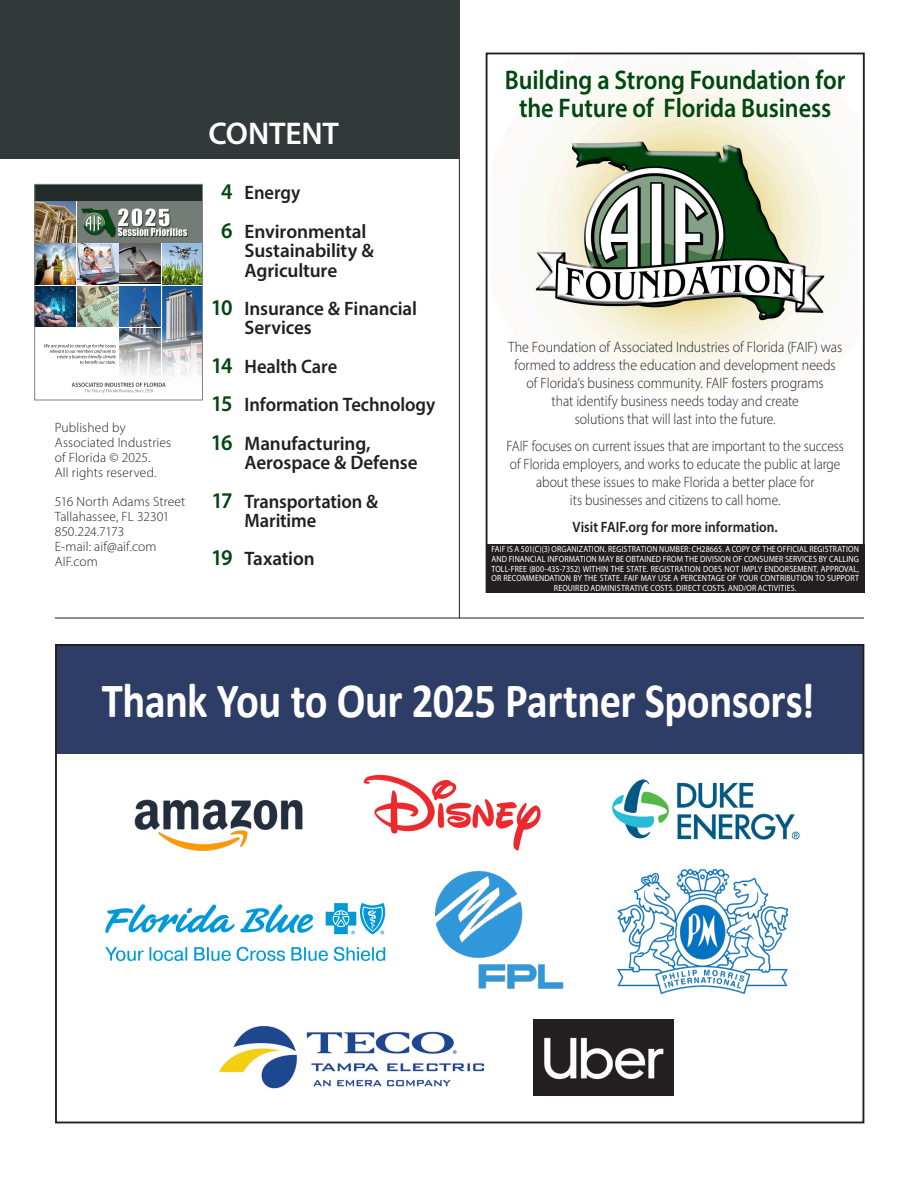
<style>
.page{position:relative;width:918px;height:1188px;background:#fff}
.page>*{position:absolute;margin:0;border:0;box-sizing:border-box;transform-origin:0 0}
.t1{font:700 49.5px "Calibri";letter-spacing:-.015em;color:#fff;scale:.86 1}
.t2{font:600 31.5px "Myriad Pro";letter-spacing:-.005em;color:#fff}
.t3{font:600 27px/28.5px "Myriad Pro";letter-spacing:-.005em;color:#004710;text-align:center;scale:.9 1}
.t4{font:600 19.5px/19.5px "Myriad Pro";letter-spacing:-.005em;color:#231f20}
.t5{font:600 19.5px/19.5px "Myriad Pro";letter-spacing:-.005em;color:#231f20;scale:.95 1}
.t6{font:300 15px/18px "Myriad Pro";letter-spacing:-.005em;color:#231f20;text-align:center;scale:.93 1}
.t7{font:300 15px/18px "Myriad Pro";letter-spacing:-.005em;color:#231f20;text-align:center;scale:.9 1}
.t8{font:600 15px "Myriad Pro";color:#231f20;scale:.9 1}
.t9{font:300 13.5px/15px "Myriad Pro";letter-spacing:.01em;color:#231f20}
.t10{font:9px/9.8px "Myriad Pro";letter-spacing:.02em;color:#fff;text-align:center;scale:.87 1}
.s1{font-size:22.5px;color:#004710}
</style>
<div class="page">
<hr style="left:55px;top:618px;width:809px;height:1px;background:#231f20">
<hr style="left:459px;top:0;width:1px;height:618px;background:#231f20">
<div style="left:1px;top:0;width:458px;height:158px;background:#313a39"></div>
<img style="left:535px;top:78px;width:301px;height:299px">
<div style="left:486px;top:544px;width:378px;height:49px;background:#231f20"></div>
<div style="left:486px;top:53px;width:379px;height:540px;border:2px solid #231f20"></div>
<div style="left:56px;top:645px;width:807px;height:109px;background:#2e3d66"></div>
<img style="left:612px;top:779px;width:188px;height:61px">
<img style="left:435px;top:871px;width:128px;height:118px">
<img style="left:363px;top:775px;width:178px;height:76px">
<img style="left:134px;top:799px;width:169px;height:52px">
<img style="left:105px;top:902px;width:281px;height:60px">
<img style="left:533px;top:1020px;width:140px;height:75px">
<img style="left:219px;top:1026px;width:266px;height:63px">
<img style="left:617px;top:870px;width:170px;height:124px">
<img style="left:77px;top:202px;width:124px;height:40px">
<svg style="left:44px;top:344px;width:72px;height:20px"></svg>
<img style="left:77px;top:244px;width:41px;height:83px">
<img style="left:120px;top:244px;width:41px;height:40px">
<img style="left:120px;top:286px;width:41px;height:97px">
<img style="left:163px;top:244px;width:38px;height:139px">
<img style="left:36px;top:286px;width:39px;height:40px">
<img style="left:36px;top:244px;width:39px;height:40px">
<svg style="left:72px;top:383px;width:94px;height:10px"></svg>
<img style="left:36px;top:202px;width:39px;height:40px">
<div style="left:34px;top:184px;width:169px;height:16px;background:#232b2a"></div>
<div style="left:34px;top:184px;width:169px;height:216px;border:1px solid #808285"></div>
<p class="t9" style="left:55px;top:420px;width:118px">Published by<br>Associated Industries of Florida © 2025.</p>
<p class="t9" style="left:55px;top:465px;width:103px">All rights reserved.</p>
<p class="t9" style="left:55px;top:494px;width:132px">516 North Adams Street<br>Tallahassee, FL 32301<br>850.224.7173<br>E-mail: aif@aif.com<br>AIF.com</p>
<p class="t2" style="left:209px;top:113px;width:132px">CONTENT</p>
<p class="t5" style="left:221px;top:182px;width:85px"><span class="s1">4</span> Energy</p>
<p class="t4" style="left:245px;top:221px;width:131px;text-indent:-23px"><span class="s1">6</span> Environmental<br>Sustainability &amp;<br>Agriculture</p>
<p class="t4" style="left:245px;top:298px;width:174px;text-indent:-34px"><span class="s1">10</span> Insurance &amp; Financial<br>Services</p>
<p class="t5" style="left:211px;top:356px;width:134px"><span class="s1">14</span> Health Care</p>
<p class="t5" style="left:211px;top:394px;width:238px"><span class="s1">15</span> Information Technology</p>
<p class="t4" style="left:245px;top:433px;width:175px;text-indent:-34px"><span class="s1">16</span> Manufacturing,<br>Aerospace &amp; Defense</p>
<p class="t5" style="left:245px;top:491px;width:142px;text-indent:-33px"><span class="s1">17</span> Transportation &amp;<br>Maritime</p>
<p class="t4" style="left:211px;top:549px;width:105px"><span class="s1">19</span> Taxation</p>
<p class="t3" style="left:505px;top:65px;width:380px">Building a Strong Foundation for the Future of Florida Business</p>
<p class="t6" style="left:508px;top:338px;width:361px">The Foundation of Associated Industries of Florida (FAIF) was formed to address the education and development needs of Florida’s business community. FAIF fosters programs<br>that identify business needs today and create<br>solutions that will last into the future.</p>
<p class="t7" style="left:507px;top:437px;width:376px">FAIF focuses on current issues that are important to the success of Florida employers, and works to educate the public at large about these issues to make Florida a better place for<br>its businesses and citizens to call home.</p>
<p class="t8" style="left:573px;top:517px;width:230px">Visit FAIF.org for more information.</p>
<p class="t10" style="left:491px;top:544px;width:424px">FAIF IS A 501(C)(3) ORGANIZATION. REGISTRATION NUMBER: CH28665. A COPY OF THE OFFICIAL REGISTRATION AND FINANCIAL INFORMATION MAY BE OBTAINED FROM THE DIVISION OF CONSUMER SERVICES BY CALLING TOLL-FREE (800-435-7352) WITHIN THE STATE. REGISTRATION DOES NOT IMPLY ENDORSEMENT, APPROVAL, OR RECOMMENDATION BY THE STATE. FAIF MAY USE A PERCENTAGE OF YOUR CONTRIBUTION TO SUPPORT REQUIRED ADMINISTRATIVE COSTS, DIRECT COSTS, AND/OR ACTIVITIES.</p>
<p class="t1" style="left:102px;top:666px;width:831px">Thank You to Our 2025 Partner Sponsors!</p>
</div>
